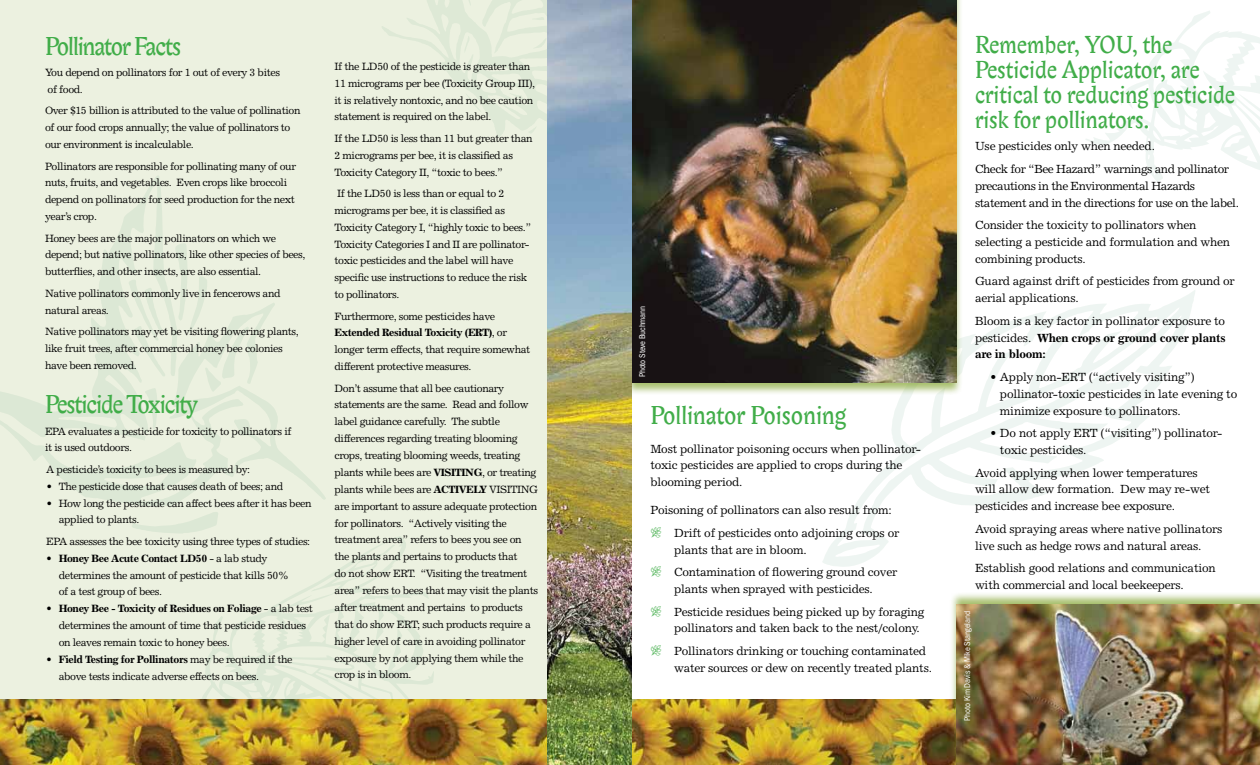
<style>
.page{position:relative;width:1260px;height:765px;background:#fff}
.page>*{position:absolute;margin:0;border:0;box-sizing:border-box;transform-origin:0 0}
.t1{font:25px "Biblon ITC";letter-spacing:-.04em;color:#41ad49}
.t2{font:25px "Biblon ITC";color:#41ad49}
.t3{font:23.75px/25px "Biblon ITC";color:#41ad49}
.t4{font:11.88px/16.9px "Excelsior";letter-spacing:-.02em;color:#000}
.t5{font:11.88px/22.5px "Excelsior";letter-spacing:-.04em;color:#000}
.t6{font:10.62px/16.9px "Excelsior";letter-spacing:-.04em;color:#000}
.t7{font:condensed 8.75px "Franklin Gothic";letter-spacing:-.02em;color:#fff}
.s1{font-weight:700}
.s2{font-family:"Botanical";font-size:15px;color:#41ad49}
</style>
<div class="page">
<img style="left:632px;top:700px;width:317px;height:65px">
<div style="left:0;top:0;width:630px;height:765px;background:#ecf1e0"></div>
<svg style="left:822px;top:290px;width:373px;height:277px"></svg>
<div style="left:624px;top:0;width:339px;height:395px;background:#8cab3f;opacity:.75"></div>
<img style="left:632px;top:0;width:324px;height:382px">
<div style="left:949px;top:592px;width:311px;height:173px;background:#8cab3f;opacity:.75"></div>
<img style="left:956px;top:605px;width:304px;height:160px">
<svg style="left:178px;top:243px;width:29px;height:60px"></svg>
<svg style="left:99px;top:176px;width:79px;height:127px"></svg>
<svg style="left:0;top:303px;width:326px;height:203px"></svg>
<svg style="left:132px;top:512px;width:86px;height:21px"></svg>
<svg style="left:382px;top:0;width:166px;height:137px"></svg>
<svg style="left:1086px;top:11px;width:174px;height:171px"></svg>
<svg style="left:196px;top:536px;width:238px;height:164px"></svg>
<img style="left:0;top:700px;width:548px;height:65px">
<img style="left:548px;top:0;width:84px;height:765px">
<h1 class="t1" style="left:45px;top:32px;width:138px">Pollinator Facts</h1>
<p class="t6" style="left:45px;top:64px;width:237px">You depend on pollinators for 1 out of every 3 bites of food.</p>
<p class="t6" style="left:45px;top:102px;width:257px">Over $15 billion is attributed to the value of pollination of our food crops annually; the value of pollinators to our environment is incalculable.</p>
<p class="t6" style="left:45px;top:157px;width:253px">Pollinators are responsible for pollinating many of our nuts, fruits, and vegetables. Even crops like broccoli depend on pollinators for seed production for the next year’s crop.</p>
<p class="t6" style="left:45px;top:229px;width:262px">Honey bees are the major pollinators on which we depend; but native pollinators, like other species of bees, butterflies, and other insects, are also essential.</p>
<p class="t6" style="left:45px;top:284px;width:237px">Native pollinators commonly live in fencerows and natural areas.</p>
<p class="t6" style="left:45px;top:323px;width:255px">Native pollinators may yet be visiting flowering plants, like fruit trees, after commercial honey bee colonies have been removed.</p>
<h1 class="t1" style="left:45px;top:390px;width:154px">Pesticide Toxicity</h1>
<p class="t6" style="left:45px;top:422px;width:248px">EPA evaluates a pesticide for toxicity to pollinators if it is used outdoors.</p>
<p class="t6" style="left:46px;top:461px;width:206px">A pesticide’s toxicity to bees is measured by:</p>
<p class="t6" style="left:46px;top:477px;width:239px">• The pesticide dose that causes death of bees; and</p>
<p class="t6" style="left:59px;top:494px;width:254px;text-indent:-12px">• How long the pesticide can affect bees after it has been applied to plants.</p>
<p class="t6" style="left:46px;top:533px;width:265px">EPA assesses the bee toxicity using three types of studies:</p>
<p class="t6" style="left:59px;top:549px;width:231px;text-indent:-12px"><span class="s1">• Honey Bee Acute Contact LD50</span> - a lab study determines the amount of pesticide that kills 50% of a test group of bees.</p>
<p class="t6" style="left:59px;top:600px;width:256px;text-indent:-12px"><span class="s1">• Honey Bee - Toxicity of Residues on Foliage</span> - a lab test determines the amount of time that pesticide residues on leaves remain toxic to honey bees.</p>
<p class="t6" style="left:59px;top:651px;width:235px;text-indent:-12px"><span class="s1">• Field Testing for Pollinators</span> may be required if the above tests indicate adverse effects on bees.</p>
<p class="t6" style="left:335px;top:58px;width:202px">If the LD50 of the pesticide is greater than 11 micrograms per bee (Toxicity Group III), it is relatively nontoxic, and no bee caution statement is required on the label.</p>
<p class="t6" style="left:335px;top:130px;width:200px">If the LD50 is less than 11 but greater than<br>2 micrograms per bee, it is classified as<br>Toxicity Category II, “toxic to bees.”</p>
<p class="t6" style="left:335px;top:185px;width:198px">If the LD50 is less than or equal to 2 micrograms per bee, it is classified as Toxicity Category I, “highly toxic to bees.” Toxicity Categories I and II are pollinator&shy;toxic pesticides and the label will have specific use instructions to reduce the risk to pollinators.</p>
<p class="t6" style="left:335px;top:307px;width:197px">Furthermore, some pesticides have <span class="s1">Extended Residual Toxicity (ERT)</span>, or longer term effects, that require somewhat different protective measures.</p>
<p class="t6" style="left:335px;top:379px;width:205px">Don’t assume that all bee cautionary statements are the same. Read and follow label guidance carefully. The subtle differences regarding treating blooming crops, treating blooming weeds, treating plants while bees are <span class="s1">VISITING</span>, or treating plants while bees are <span class="s1">ACTIVELY</span> VISITING are important to assure adequate protection for pollinators. “Actively visiting the treatment area” refers to bees you see on the plants and pertains to products that<br>do not show ERT. “Visiting the treatment area” refers to bees that may visit the plants after treatment and pertains to products that do show ERT; such products require a higher level of care in avoiding pollinator exposure by not applying them while the crop is in bloom.</p>
<p class="t7" style="left:637px;top:377px;width:73px;rotate:-90deg">Photo Steve Buchmann</p>
<h1 class="t2" style="left:650px;top:401px;width:197px">Pollinator Poisoning</h1>
<p class="t4" style="left:650px;top:440px;width:272px">Most pollinator poisoning occurs when pollinator&shy;toxic pesticides are applied to crops during the blooming period.</p>
<p class="t4" style="left:650px;top:499px;width:251px;line-height:22.5px">Poisoning of pollinators can also result from:<br><span class="s2">V</span> Drift of pesticides onto adjoining crops or</p>
<p class="t4" style="left:650px;top:538px;width:248px;line-height:22.5px;text-indent:24px">plants that are in bloom.<br><span class="s2">V</span> Contamination of flowering ground cover</p>
<p class="t4" style="left:650px;top:578px;width:276px;line-height:22.5px;text-indent:24px">plants when sprayed with pesticides.<br><span class="s2">V</span> Pesticide residues being picked up by foraging</p>
<p class="t4" style="left:650px;top:617px;width:277px;line-height:22.5px;text-indent:24px">pollinators and taken back to the nest/colony.<br><span class="s2">V</span> Pollinators drinking or touching contaminated</p>
<p class="t4" style="left:674px;top:659px;width:259px">water sources or dew on recently treated plants.</p>
<h2 class="t3" style="left:975px;top:32px;width:262px">Remember, YOU, the<br>Pesticide Applicator, are critical to reducing pesticide risk for pollinators.</h2>
<p class="t5" style="left:975px;top:135px;width:256px">Use pesticides only when needed.<br>Check for “Bee Hazard” warnings and pollinator</p>
<p class="t5" style="left:975px;top:177px;width:266px;line-height:16.9px">precautions in the Environmental Hazards statement and in the directions for use on the label.</p>
<p class="t4" style="left:975px;top:216px;width:257px">Consider the toxicity to pollinators when selecting a pesticide and formulation and when combining products.</p>
<p class="t4" style="left:975px;top:273px;width:261px">Guard against drift of pesticides from ground or aerial applications.</p>
<p class="t4" style="left:975px;top:312px;width:252px;text-align:justify">Bloom is a key factor in pollinator exposure to pesticides. <span class="s1">When crops or ground cover plants are in bloom:</span></p>
<p class="t4" style="left:1000px;top:368px;width:239px;text-indent:-10px">• Apply non-ERT (“actively visiting”) pollinator-toxic pesticides in late evening to minimize exposure to pollinators.</p>
<p class="t4" style="left:1000px;top:425px;width:224px;text-indent:-10px">• Do not apply ERT (“visiting”) pollinator&shy;toxic pesticides.</p>
<p class="t4" style="left:975px;top:464px;width:237px">Avoid applying when lower temperatures will allow dew formation. Dew may re-wet pesticides and increase bee exposure.</p>
<p class="t4" style="left:975px;top:520px;width:249px">Avoid spraying areas where native pollinators live such as hedge rows and natural areas.</p>
<p class="t4" style="left:975px;top:560px;width:242px">Establish good relations and communication with commercial and local beekeepers.</p>
<p class="t7" style="left:962px;top:721px;width:111px;rotate:-90deg">Photo Kim Davis &amp; Mike Stangeland</p>
</div>
